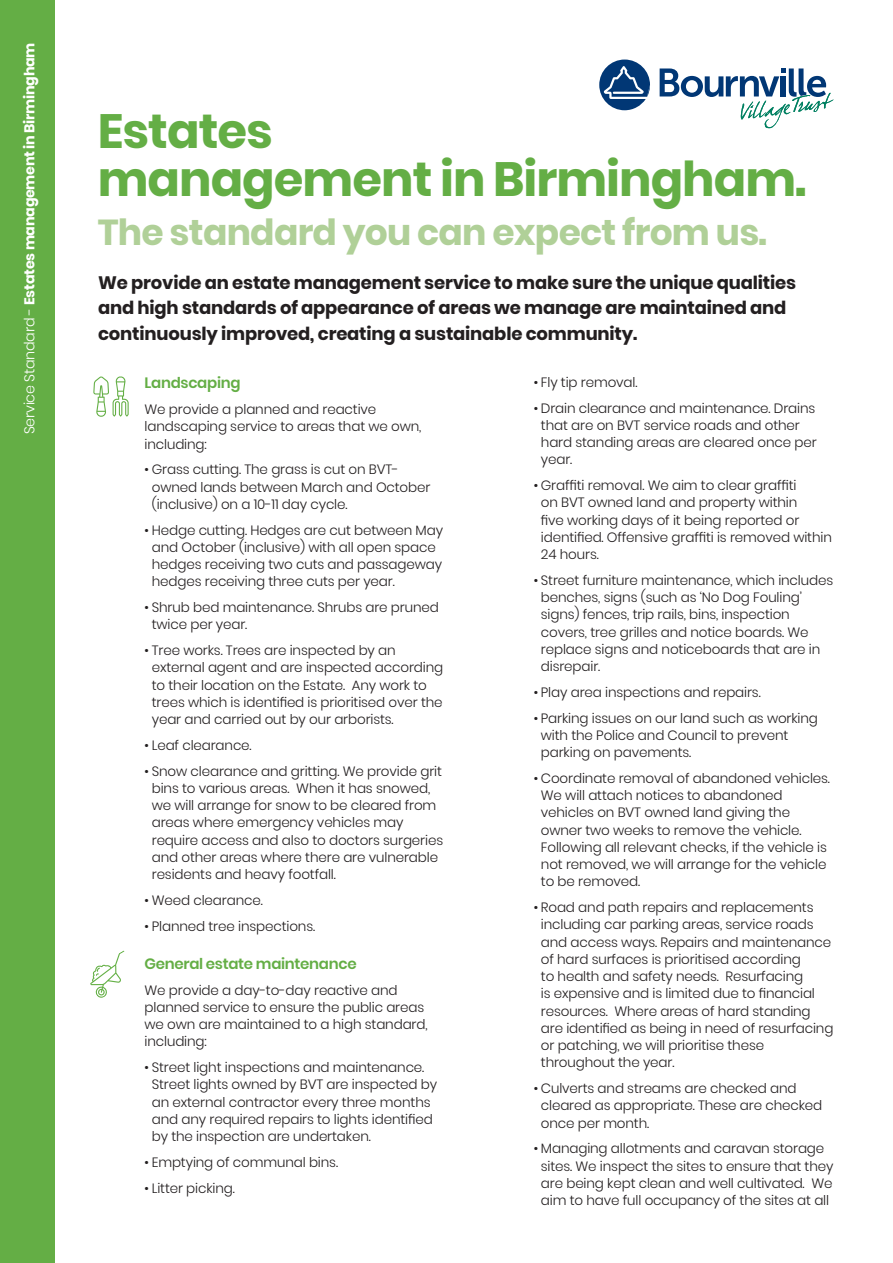
<style>
.page{position:relative;width:893px;height:1263px;background:#fff}
.page>*{position:absolute;margin:0;border:0;box-sizing:border-box;transform-origin:0 0}
.t1{font:700 48px "Poppins";letter-spacing:-.02em;color:#64ae45}
.t2{font:700 36px "Poppins";letter-spacing:-.02em;color:#b0d098}
.t3{font:700 18px/25.5px "Poppins";letter-spacing:-.01em;color:#231f20}
.Body{font:600 15px "Poppins";letter-spacing:-.02em;color:#64ae45}
.t4{font:700 14.25px "Poppins";letter-spacing:-.02em;color:#fff}
.Body-2{font:300 13.5px/17.2px "Poppins";letter-spacing:-.01em;color:#231f20}
.s1{font-weight:300}
</style>
<div class="page">
<div style="left:0;top:0;width:54px;height:1263px;background:#64ae45"></div>
<svg style="left:599px;top:60px;width:51px;height:50px"></svg>
<svg style="left:660px;top:68px;width:173px;height:60px"></svg>
<svg style="left:93px;top:376px;width:36px;height:41px"></svg>
<svg style="left:90px;top:950px;width:34px;height:48px"></svg>
<p class="t4" style="left:21px;top:434px;width:393px;rotate:-90deg"><span class="s1">Service Standard -</span> Estates management in Birmingham</p>
<p class="t1" style="left:98px;top:103px;width:177px">Estates</p>
<p class="t1" style="left:98px;top:152px;width:710px">management in Birmingham.</p>
<p class="t2" style="left:98px;top:212px;width:671px">The standard you can expect from us.</p>
<p class="t3" style="left:98px;top:270px;width:699px">We provide an estate management service to make sure the unique qualities and high standards of appearance of areas we manage are maintained and continuously improved, creating a sustainable community.</p>
<p class="Body" style="left:145px;top:374px;width:97px">Landscaping</p>
<p class="Body-2" style="left:145px;top:401px;width:278px">We provide a planned and reactive landscaping service to areas that we own, including:</p>
<p class="Body-2" style="left:152px;top:461px;width:280px;text-indent:-7px">• Grass cutting. The grass is cut on BVT&shy;owned lands between March and October (inclusive) on a 10-11 day cycle.</p>
<p class="Body-2" style="left:152px;top:521px;width:293px;text-indent:-7px">• Hedge cutting. Hedges are cut between May and October (inclusive) with all open space hedges receiving two cuts and passageway hedges receiving three cuts per year.</p>
<p class="Body-2" style="left:152px;top:599px;width:289px;text-indent:-7px">• Shrub bed maintenance. Shrubs are pruned twice per year.</p>
<p class="Body-2" style="left:152px;top:642px;width:293px;text-indent:-7px">• Tree works. Trees are inspected by an external agent and are inspected according to their location on the Estate. Any work to trees which is identified is prioritised over the year and carried out by our arborists.</p>
<p class="Body-2" style="left:145px;top:737px;width:109px">• Leaf clearance.</p>
<p class="Body-2" style="left:152px;top:762px;width:293px;text-indent:-7px">• Snow clearance and gritting. We provide grit bins to various areas. When it has snowed, we will arrange for snow to be cleared from areas where emergency vehicles may require access and also to doctors surgeries and other areas where there are vulnerable residents and heavy footfall.</p>
<p class="Body-2" style="left:145px;top:892px;width:120px">• Weed clearance.</p>
<p class="Body-2" style="left:145px;top:917px;width:172px">• Planned tree inspections.</p>
<p class="Body" style="left:145px;top:955px;width:214px">General estate maintenance</p>
<p class="Body-2" style="left:145px;top:981px;width:285px">We provide a day-to-day reactive and planned service to ensure the public areas we own are maintained to a high standard, including:</p>
<p class="Body-2" style="left:152px;top:1059px;width:287px;text-indent:-7px">• Street light inspections and maintenance.<br>Street lights owned by BVT are inspected by an external contractor every three months and any required repairs to lights identified by the inspection are undertaken.</p>
<p class="Body-2" style="left:145px;top:1153px;width:195px">• Emptying of communal bins.</p>
<p class="Body-2" style="left:145px;top:1179px;width:92px">• Litter picking.</p>
<p class="Body-2" style="left:534px;top:373px;width:105px">• Fly tip removal.</p>
<p class="Body-2" style="left:541px;top:399px;width:277px;text-indent:-7px">• Drain clearance and maintenance. Drains that are on BVT service roads and other hard standing areas are cleared once per year.</p>
<p class="Body-2" style="left:541px;top:477px;width:293px;text-indent:-7px">• Graffiti removal. We aim to clear graffiti<br>on BVT owned land and property within<br>five working days of it being reported or identified. Offensive graffiti is removed within 24 hours.</p>
<p class="Body-2" style="left:541px;top:571px;width:294px;text-indent:-7px">• Street furniture maintenance, which includes benches, signs (such as ‘No Dog Fouling’ signs) fences, trip rails, bins, inspection covers, tree grilles and notice boards. We replace signs and noticeboards that are in disrepair.</p>
<p class="Body-2" style="left:534px;top:683px;width:229px">• Play area inspections and repairs.</p>
<p class="Body-2" style="left:541px;top:709px;width:279px;text-indent:-7px">• Parking issues on our land such as working with the Police and Council to prevent parking on pavements.</p>
<p class="Body-2" style="left:541px;top:769px;width:291px;text-indent:-7px">• Coordinate removal of abandoned vehicles.<br>We will attach notices to abandoned vehicles on BVT owned land giving the owner two weeks to remove the vehicle.<br>Following all relevant checks, if the vehicle is not removed, we will arrange for the vehicle to be removed.</p>
<p class="Body-2" style="left:541px;top:899px;width:294px;text-indent:-7px">• Road and path repairs and replacements including car parking areas, service roads and access ways. Repairs and maintenance of hard surfaces is prioritised according<br>to health and safety needs. Resurfacing<br>is expensive and is limited due to financial resources. Where areas of hard standing are identified as being in need of resurfacing or patching, we will prioritise these throughout the year.</p>
<p class="Body-2" style="left:541px;top:1080px;width:283px;text-indent:-7px">• Culverts and streams are checked and cleared as appropriate. These are checked once per month.</p>
<p class="Body-2" style="left:541px;top:1140px;width:294px;text-indent:-7px">• Managing allotments and caravan storage sites. We inspect the sites to ensure that they are being kept clean and well cultivated. We aim to have full occupancy of the sites at all</p>
</div>
